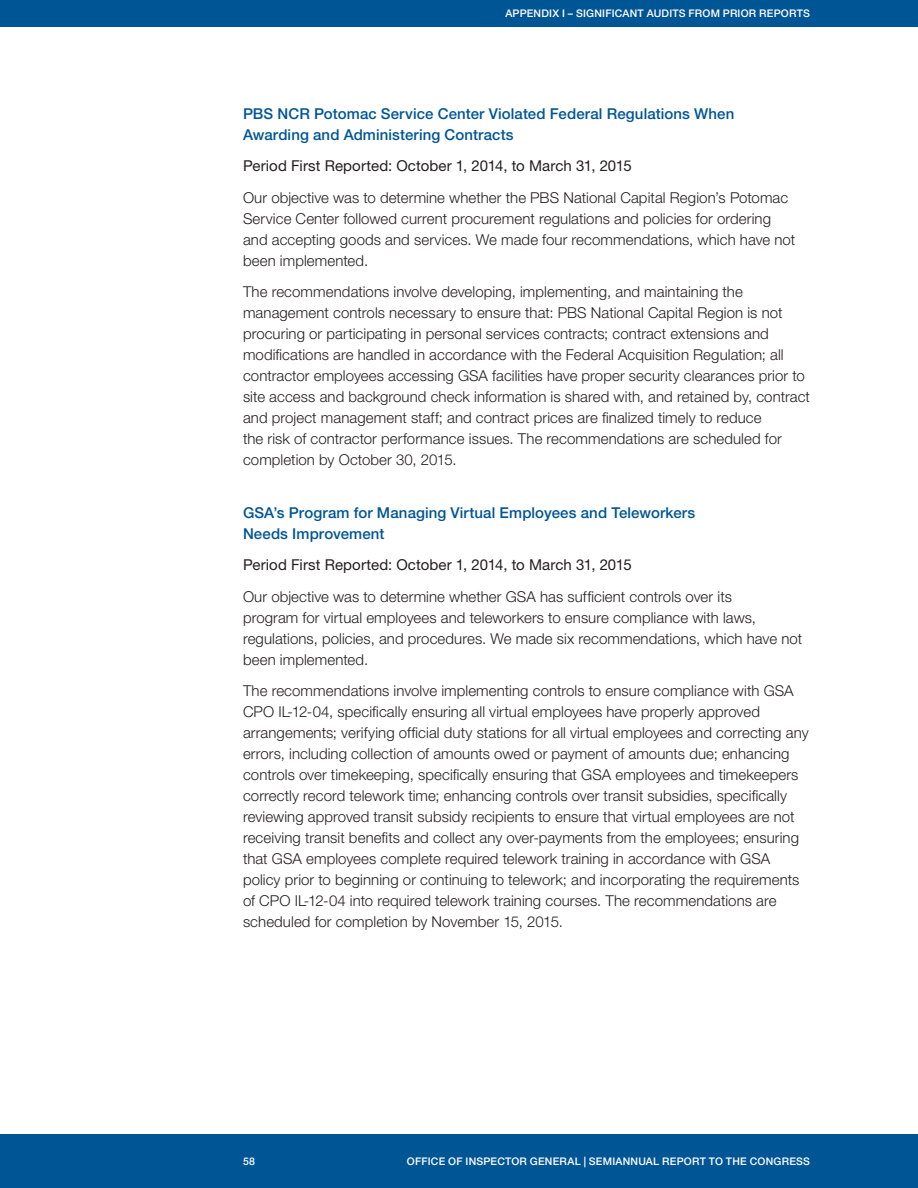
<style>
.page{position:relative;width:918px;height:1188px;background:#fff}
.page>*{position:absolute;margin:0;border:0;box-sizing:border-box;transform-origin:0 0}
._3_text{font:300 15px/21px "Helvetica Neue LT Std";letter-spacing:.005em;color:#231f20}
.Report_headline{font:500 15px/21px "Helvetica Neue LT Std";letter-spacing:.005em;color:#005595}
.Report_Number{font:15px "Helvetica Neue LT Std";letter-spacing:.005em;color:#231f20}
.t1{font:500 10.5px "Helvetica Neue LT Std";letter-spacing:.02em;color:#fff}
</style>
<div class="page">
<div style="left:0;top:0;width:918px;height:27px;background:#005595"></div>
<div style="left:0;top:1134px;width:918px;height:54px;background:#005595"></div>
<p class="t1" style="left:505px;top:7px;width:15px">APPE</p>
<p class="t1" style="left:534px;top:7px;width:234px">NDIX I – SIGNIFICANT AUDITS FROM PRIOR REP</p>
<p class="t1" style="left:781px;top:7px;width:31px">ORTS</p>
<p class="Report_headline" style="left:243px;top:103px;width:493px">PBS NCR Potomac Service Center Violated Federal Regulations When<br>Awarding and Administering Contracts</p>
<p class="Report_Number" style="left:243px;top:157px;width:390px">Period First Reported: October 1, 2014, to March 31, 2015</p>
<p class="_3_text" style="left:243px;top:187px;width:554px">Our objective was to determine whether the PBS National Capital Region’s Potomac Service Center followed current procurement regulations and policies for ordering and accepting goods and services. We made four recommendations, which have not been implemented.</p>
<p class="_3_text" style="left:243px;top:281px;width:569px">The recommendations involve developing, implementing, and maintaining the management controls necessary to ensure that: PBS National Capital Region is not procuring or participating in personal services contracts; contract extensions and modifications are handled in accordance with the Federal Acquisition Regulation; all contractor employees accessing GSA facilities have proper security clearances prior to site access and background check information is shared with, and retained by, contract and project management staff; and contract prices are finalized timely to reduce<br>the risk of contractor performance issues. The recommendations are scheduled for completion by October 30, 2015.</p>
<p class="Report_headline" style="left:243px;top:502px;width:454px">GSA’s Program for Managing Virtual Employees and Teleworkers<br>Needs Improvement</p>
<p class="Report_Number" style="left:243px;top:556px;width:390px">Period First Reported: October 1, 2014, to March 31, 2015</p>
<p class="_3_text" style="left:243px;top:586px;width:561px">Our objective was to determine whether GSA has sufficient controls over its<br>program for virtual employees and teleworkers to ensure compliance with laws, regulations, policies, and procedures. We made six recommendations, which have not been implemented.</p>
<p class="_3_text" style="left:243px;top:680px;width:567px">The recommendations involve implementing controls to ensure compliance with GSA CPO IL-12-04, specifically ensuring all virtual employees have properly approved arrangements; verifying official duty stations for all virtual employees and correcting any errors, including collection of amounts owed or payment of amounts due; enhancing controls over timekeeping, specifically ensuring that GSA employees and timekeepers correctly record telework time; enhancing controls over transit subsidies, specifically reviewing approved transit subsidy recipients to ensure that virtual employees are not receiving transit benefits and collect any over-payments from the employees; ensuring that GSA employees complete required telework training in accordance with GSA policy prior to beginning or continuing to telework; and incorporating the requirements of CPO IL-12-04 into required telework training courses. The recommendations are scheduled for completion by November 15, 2015.</p>
<p class="t1" style="left:243px;top:1155px;width:13px">58</p>
<p class="t1" style="left:407px;top:1155px;width:196px">OFFICE OF INSPECTOR GENERAL | SEMI</p>
<p class="t1" style="left:615px;top:1155px;width:55px">ANNUAL REP</p>
<p class="t1" style="left:684px;top:1155px;width:128px">ORT TO THE CONGRESS</p>
</div>
